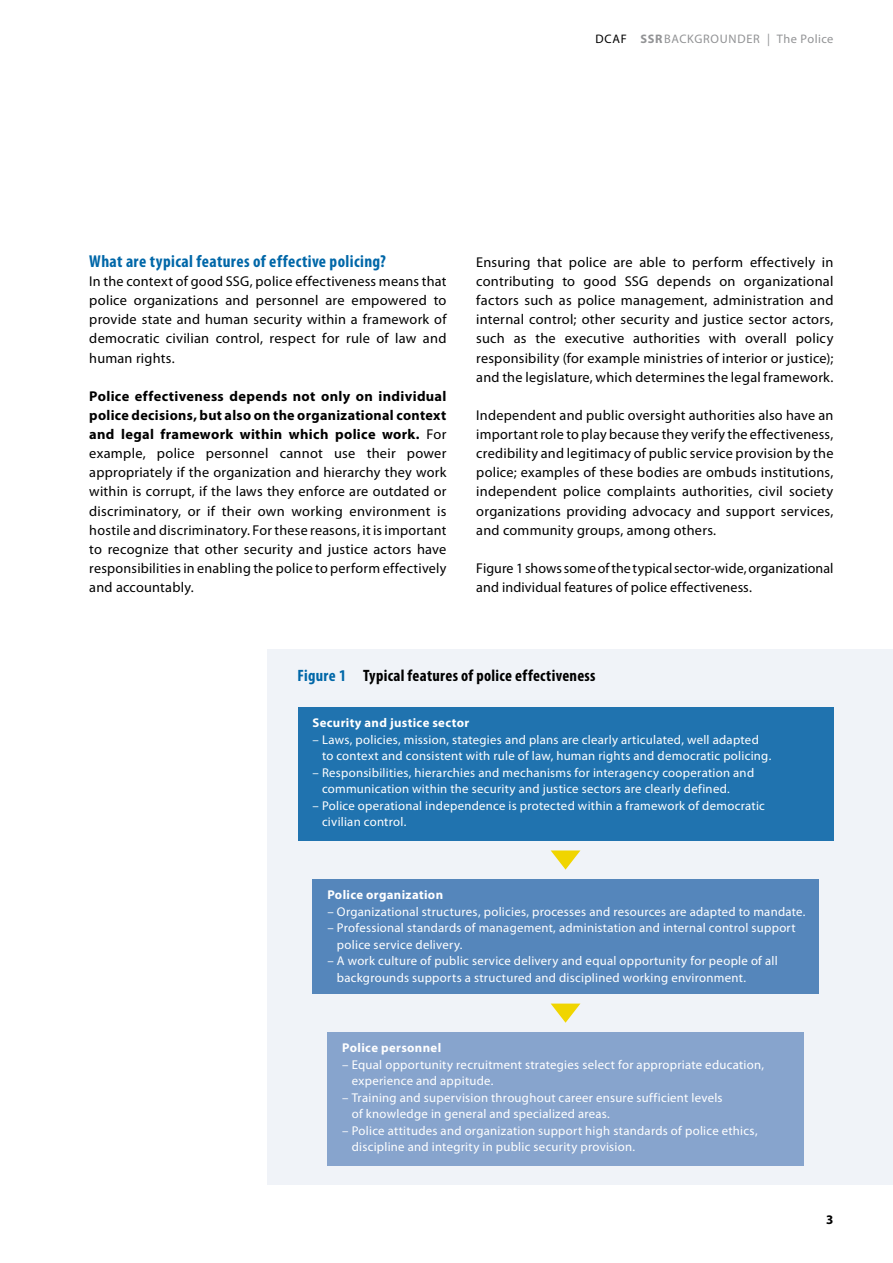
<style>
.page{position:relative;width:893px;height:1263px;background:#fff}
.page>*{position:absolute;margin:0;border:0;box-sizing:border-box;transform-origin:0 0}
.t1{font:700 condensed 17.25px "Myriad Pro";letter-spacing:.02em;color:#0067a8}
.t2{font:700 condensed 16.5px "Myriad Pro";letter-spacing:.02em;color:#000}
.t3{font:14.25px/19.2px "Myriad Pro";letter-spacing:.015em;color:#000;text-align:justify}
.t4{font:700 13.2px "Myriad Pro";color:#000}
.t5{font:12.75px/16.5px "Myriad Pro";letter-spacing:.02em;color:#fff}
.t6{font:700 12.75px "Myriad Pro";letter-spacing:.025em;color:#fff}
.t7{font:12.3px "Myriad Pro";letter-spacing:.05em;color:#929395}
.s1{color:#000}
.s2{font-weight:700}
.s3{color:#0067a8}
</style>
<div class="page">
<div style="left:268px;top:649px;width:625px;height:536px;background:#f0f3f8"></div>
<svg style="left:551px;top:850px;width:29px;height:20px"></svg>
<svg style="left:551px;top:1003px;width:29px;height:20px"></svg>
<div style="left:298px;top:707px;width:535px;height:134px;background:#2073af"></div>
<div style="left:313px;top:879px;width:506px;height:115px;background:#5586bb"></div>
<div style="left:327px;top:1032px;width:477px;height:134px;background:#87a4cd"></div>
<p class="t7" style="left:595px;top:32px;width:239px"><span class="s1">DCAF</span> <span class="s2">SSR</span>BACKGROUNDER | The Police</p>
<p class="t1" style="left:89px;top:252px;width:298px">What are typical features of effective policing?</p>
<p class="t3" style="left:89px;top:272px;width:359px">In the context of good SSG, police effectiveness means that police organizations and personnel are empowered to provide state and human security within a framework of democratic civilian control, respect for rule of law and human rights.</p>
<p class="t3" style="left:89px;top:387px;width:359px"><span class="s2">Police effectiveness depends not only on individual police decisions, but also on the organizational context and legal framework within which police work.</span> For example, police personnel cannot use their power appropriately if the organization and hierarchy they work within is corrupt, if the laws they enforce are outdated or discriminatory, or if their own working environment is hostile and discriminatory. For these reasons, it is important to recognize that other security and justice actors have responsibilities in enabling the police to perform effectively and accountably.</p>
<p class="t3" style="left:476px;top:253px;width:359px">Ensuring that police are able to perform effectively in contributing to good SSG depends on organizational factors such as police management, administration and internal control; other security and justice sector actors, such as the executive authorities with overall policy responsibility (for example ministries of interior or justice); and the legislature, which determines the legal framework.</p>
<p class="t3" style="left:476px;top:406px;width:359px">Independent and public oversight authorities also have an important role to play because they verify the effectiveness, credibility and legitimacy of public service provision by the police; examples of these bodies are ombuds institutions, independent police complaints authorities, civil society organizations providing advocacy and support services, and community groups, among others.</p>
<p class="t3" style="left:476px;top:559px;width:359px">Figure 1 shows some of the typical sector-wide, organizational and individual features of police effectiveness.</p>
<p class="t2" style="left:298px;top:666px;width:299px"><span class="s3">Figure 1</span> Typical features of police effectiveness</p>
<p class="t6" style="left:313px;top:716px;width:158px">Security and justice sector</p>
<p class="t5" style="left:322px;top:731px;width:451px;text-indent:-9px">– Laws, policies, mission, stategies and plans are clearly articulated, well adapted to context and consistent with rule of law, human rights and democratic policing.</p>
<p class="t5" style="left:322px;top:764px;width:434px;text-indent:-9px">– Responsibilities, hierarchies and mechanisms for interagency cooperation and communication within the security and justice sectors are clearly defined.</p>
<p class="t5" style="left:322px;top:797px;width:444px;text-indent:-9px">– Police operational independence is protected within a framework of democratic civilian control.</p>
<p class="t6" style="left:327px;top:888px;width:117px">Police organization</p>
<p class="t5" style="left:327px;top:904px;width:479px">– Organizational structures, policies, processes and resources are adapted to mandate.</p>
<p class="t5" style="left:337px;top:920px;width:460px;text-indent:-9px">– Professional standards of management, administation and internal control support police service delivery.</p>
<p class="t5" style="left:337px;top:953px;width:442px;text-indent:-9px">– A work culture of public service delivery and equal opportunity for people of all backgrounds supports a structured and disciplined working environment.</p>
<p class="t6" style="left:342px;top:1041px;width:100px">Police personnel</p>
<p class="t5" style="left:352px;top:1057px;width:414px;text-indent:-9px">– Equal opportunity recruitment strategies select for appropriate education, experience and appitude.</p>
<p class="t5" style="left:352px;top:1090px;width:372px;text-indent:-9px">– Training and supervision throughout career ensure sufficient levels of knowledge in general and specialized areas.</p>
<p class="t5" style="left:352px;top:1123px;width:407px;text-indent:-9px">– Police attitudes and organization support high standards of police ethics, discipline and integrity in public security provision.</p>
<p class="t4" style="left:826px;top:1212px;width:9px">3</p>
</div>
